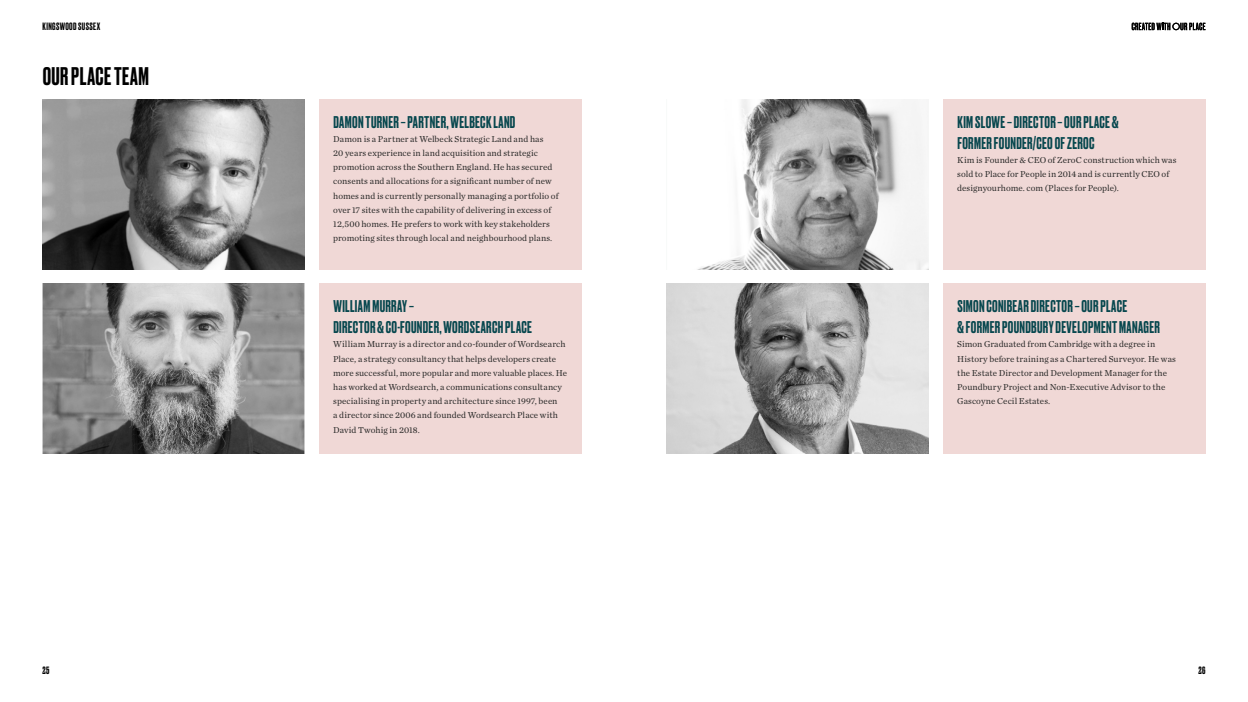
<style>
.page{position:relative;width:1248px;height:702px;background:#fff}
.page>*{position:absolute;margin:0;border:0;box-sizing:border-box;transform-origin:0 0}
.t1{font:500 24px "Druk";letter-spacing:.02em;color:#000}
.t2{font:500 16px/21.3px "Druk";letter-spacing:.02em;color:#07474e}
.t3{font:500 10px "Druk";letter-spacing:.04em;color:#000}
.t4{font:9px/14.2px "Chronicle Text G1";letter-spacing:.01em;color:#282827}
</style>
<div class="page">
<img style="left:699px;top:99px;width:229px;height:170px">
<div style="left:943px;top:99px;width:262px;height:170px;background:#f0d8d6"></div>
<img style="left:43px;top:283px;width:262px;height:171px">
<div style="left:319px;top:283px;width:262px;height:171px;background:#f0d8d6"></div>
<img style="left:666px;top:283px;width:262px;height:171px">
<img style="left:43px;top:99px;width:262px;height:170px">
<div style="left:943px;top:283px;width:262px;height:171px;background:#f0d8d6"></div>
<div style="left:319px;top:99px;width:262px;height:170px;background:#f0d8d6"></div>
<svg style="left:1131px;top:23px;width:74px;height:7px"></svg>
<p class="t3" style="left:43px;top:20px;width:59px">KINGSWOOD SUSSEX</p>
<h1 class="t1" style="left:43px;top:60px;width:108px">OUR PLACE TEAM</h1>
<h2 class="t2" style="left:333px;top:110px;width:183px">DAMON TURNER – PARTNER, WELBECK LAND</h2>
<p class="t4" style="left:333px;top:131px;width:227px">Damon is a Partner at Welbeck Strategic Land and has<br>20 years experience in land acquisition and strategic promotion across the Southern England. He has secured consents and allocations for a significant number of new homes and is currently personally managing a portfolio of over 17 sites with the capability of delivering in excess of 12,500 homes. He prefers to work with key stakeholders promoting sites through local and neighbourhood plans.</p>
<h2 class="t2" style="left:333px;top:294px;width:200px">WILLIAM MURRAY –<br>DIRECTOR &amp; CO-FOUNDER, WORDSEARCH PLACE</h2>
<p class="t4" style="left:333px;top:337px;width:235px">William Murray is a director and co-founder of Wordsearch Place, a strategy consultancy that helps developers create more successful, more popular and more valuable places. He has worked at Wordsearch, a communications consultancy specialising in property and architecture since 1997, been<br>a director since 2006 and founded Wordsearch Place with David Twohig in 2018.</p>
<h2 class="t2" style="left:957px;top:110px;width:163px">KIM SLOWE – DIRECTOR – OUR PLACE &amp;<br>FORMER FOUNDER/CEO OF ZEROC</h2>
<p class="t4" style="left:957px;top:152px;width:221px">Kim is Founder &amp; CEO of ZeroC construction which was sold to Place for People in 2014 and is currently CEO of designyourhome. com (Places for People).</p>
<h2 class="t2" style="left:957px;top:294px;width:204px">SIMON CONIBEAR DIRECTOR – OUR PLACE<br>&amp; FORMER POUNDBURY DEVELOPMENT MANAGER</h2>
<p class="t4" style="left:957px;top:337px;width:220px">Simon Graduated from Cambridge with a degree in History before training as a Chartered Surveyor. He was the Estate Director and Development Manager for the Poundbury Project and Non-Executive Advisor to the Gascoyne Cecil Estates.</p>
<p class="t3" style="left:43px;top:663px;width:9px">25</p>
<p class="t3" style="left:1198px;top:663px;width:9px">26</p>
</div>
